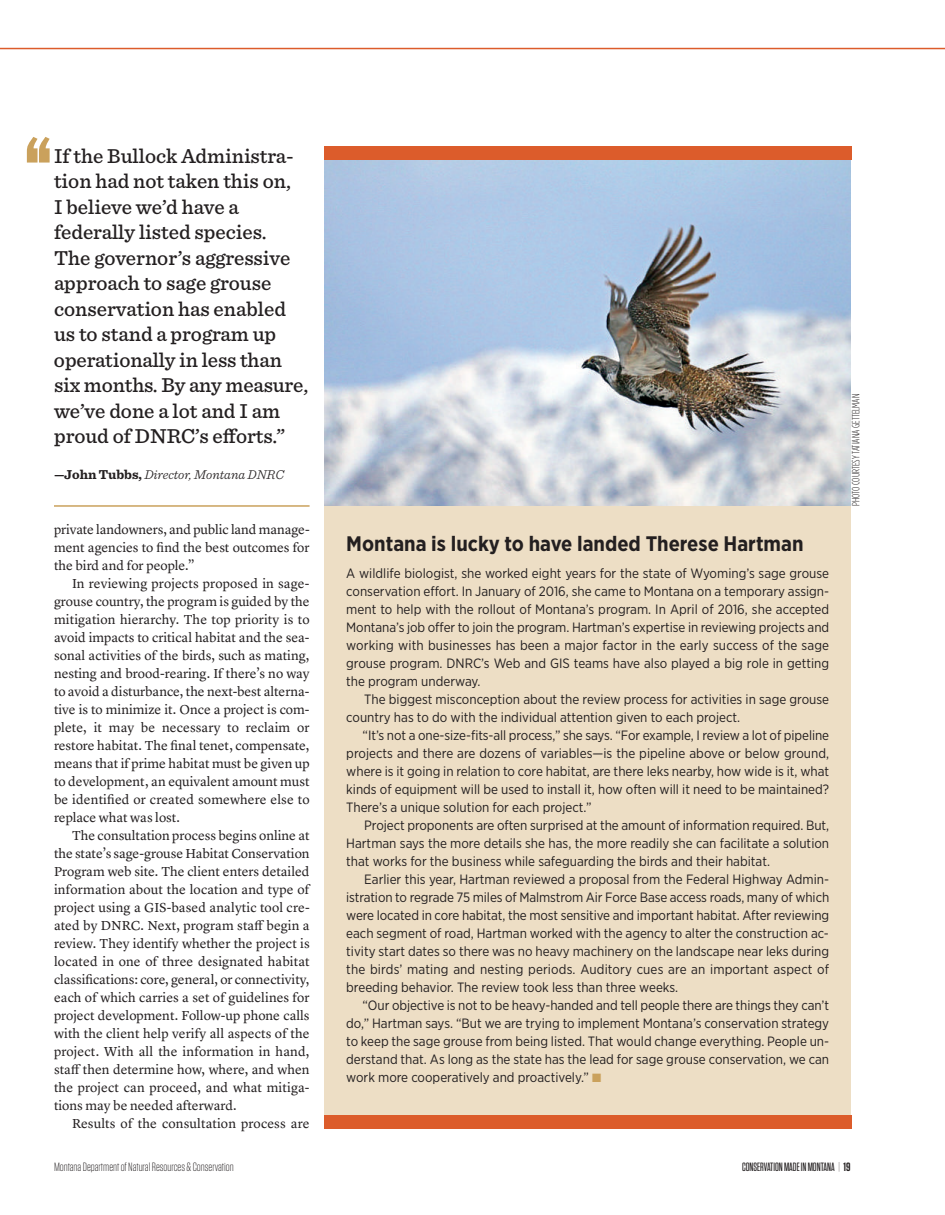
<style>
.page{position:relative;width:945px;height:1215px;background:#fff}
.page>*{position:absolute;margin:0;border:0;box-sizing:border-box;transform-origin:0 0}
.t1{font:900 72px "Tungsten";color:#caa15c}
.t2{font:500 21px/25.5px "Sentinel";color:#231f20}
.t3{font:700 21px "Gotham Narrow";color:#231f20}
.t4{font:13.5px/18px "Gotham Narrow";color:#231f20;text-align:justify}
.t5{font:13.5px/18px "Lyon Text";color:#231f20;text-align:justify}
.t6{font:italic 300 13.5px "Sentinel";color:#231f20}
.t7{font:300 12px "Tungsten";color:#231f20}
.t8{font:500 12px "Tungsten Narrow";color:#231f20}
.t9{font:300 10.5px "Gotham Condensed";color:#231f20}
.s1{font-weight:700;font-style:normal}
.s2{color:#caa15c}
.s3{font-weight:200}
.s4{font-family:"Tungsten";font-weight:600}
</style>
<div class="page">
<hr style="left:0;top:48px;width:945px;height:1px;background:#dc5c2b">
<hr style="left:54px;top:505px;width:256px;height:2px;background:#caa15c">
<img style="left:324px;top:159px;width:527px;height:347px">
<div style="left:324px;top:506px;width:526px;height:621px;background:#eddec5"></div>
<div style="left:324px;top:146px;width:528px;height:13px;background:#dc5c2b"></div>
<div style="left:324px;top:1115px;width:528px;height:13px;background:#dc5c2b"></div>
<h1 class="t1" style="left:26px;top:121px;width:26px">“</h1>
<p class="t2" style="left:54px;top:144px;width:256px">If the Bullock Administra&shy;tion had not taken this on,<br>I believe we’d have a federally listed species.<br>The governor’s aggressive approach to sage grouse conservation has enabled us to stand a program up operationally in less than six months. By any measure, we’ve done a lot and I am proud of DNRC’s efforts.”</p>
<p class="t6" style="left:54px;top:470px;width:232px"><span class="s1">—John Tubbs,</span> Director, Montana DNRC</p>
<p class="t5" style="left:54px;top:522px;width:257px">private landowners, and public land manage&shy;ment agencies to find the best outcomes for the bird and for people.”</p>
<p class="t5" style="left:54px;top:576px;width:257px;text-indent:18px">In reviewing projects proposed in sage&shy;grouse country, the program is guided by the mitigation hierarchy. The top priority is to avoid impacts to critical habitat and the sea&shy;sonal activities of the birds, such as mating, nesting and brood-rearing. If there’s no way to avoid a disturbance, the next-best alterna&shy;tive is to minimize it. Once a project is com&shy;plete, it may be necessary to reclaim or restore habitat. The final tenet, compensate, means that if prime habitat must be given up to development, an equivalent amount must be identified or created somewhere else to replace what was lost.</p>
<p class="t5" style="left:54px;top:828px;width:257px;text-indent:18px">The consultation process begins online at the state’s sage-grouse Habitat Conservation Program web site. The client enters detailed information about the location and type of project using a GIS-based analytic tool cre&shy;ated by DNRC. Next, program staff begin a review. They identify whether the project is located in one of three designated habitat classifications: core, general, or connectivity, each of which carries a set of guidelines for project development. Follow-up phone calls with the client help verify all aspects of the project. With all the information in hand, staff then determine how, where, and when the project can proceed, and what mitiga&shy;tions may be needed afterward.</p>
<p class="t5" style="left:72px;top:1116px;width:239px">Results of the consultation process are</p>
<h2 class="t3" style="left:346px;top:536px;width:459px">Montana is lucky to have landed Therese Hartman</h2>
<p class="t4" style="left:346px;top:565px;width:484px">A wildlife biologist, she worked eight years for the state of Wyoming’s sage grouse conservation effort. In January of 2016, she came to Montana on a temporary assign&shy;ment to help with the rollout of Montana’s program. In April of 2016, she accepted Montana’s job offer to join the program. Hartman’s expertise in reviewing projects and working with businesses has been a major factor in the early success of the sage grouse program. DNRC’s Web and GIS teams have also played a big role in getting the program underway.</p>
<p class="t4" style="left:346px;top:691px;width:484px;text-indent:18px">The biggest misconception about the review process for activities in sage grouse country has to do with the individual attention given to each project.</p>
<p class="t4" style="left:346px;top:727px;width:484px;text-indent:16px">“It’s not a one-size-fits-all process,” she says. “For example, I review a lot of pipeline projects and there are dozens of variables—is the pipeline above or below ground, where is it going in relation to core habitat, are there leks nearby, how wide is it, what kinds of equipment will be used to install it, how often will it need to be maintained?<br>There’s a unique solution for each project.”</p>
<p class="t4" style="left:346px;top:817px;width:484px;text-indent:18px">Project proponents are often surprised at the amount of information required. But, Hartman says the more details she has, the more readily she can facilitate a solution that works for the business while safeguarding the birds and their habitat.</p>
<p class="t4" style="left:346px;top:871px;width:485px;text-indent:18px">Earlier this year, Hartman reviewed a proposal from the Federal Highway Admin&shy;istration to regrade 75 miles of Malmstrom Air Force Base access roads, many of which were located in core habitat, the most sensitive and important habitat. After reviewing each segment of road, Hartman worked with the agency to alter the construction ac&shy;tivity start dates so there was no heavy machinery on the landscape near leks during the birds’ mating and nesting periods. Auditory cues are an important aspect of breeding behavior. The review took less than three weeks.</p>
<p class="t4" style="left:346px;top:997px;width:484px;text-indent:16px">“Our objective is not to be heavy-handed and tell people there are things they can’t do,” Hartman says. “But we are trying to implement Montana’s conservation strategy to keep the sage grouse from being listed. That would change everything. People un&shy;derstand that. As long as the state has the lead for sage grouse conservation, we can work more cooperatively and proactively.” <span class="s2">■</span></p>
<p class="t9" style="left:850px;top:506px;width:113px;rotate:-90deg">PHOTO COURTESY TATIANA GETTELMAN</p>
<p class="t7" style="left:54px;top:1163px;width:181px">MontanaDepartmentofNaturalResources&amp;Conservation</p>
<p class="t8" style="left:742px;top:1163px;width:110px">CONSERVATIONMADEINMONTANA <span class="s3">|</span> <span class="s4">19</span></p>
</div>
